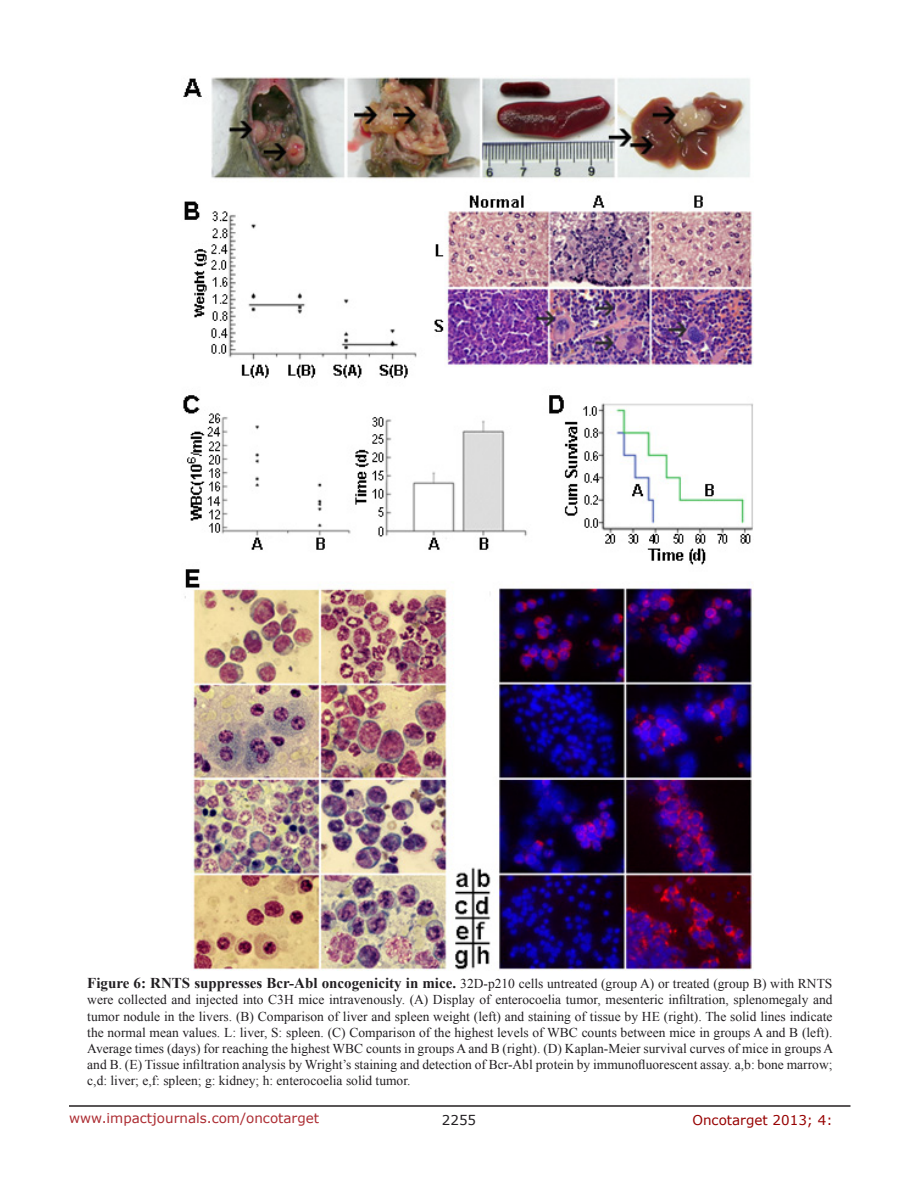
<style>
.page{position:relative;width:918px;height:1188px;background:#fff}
.page>*{position:absolute;margin:0;border:0;box-sizing:border-box;transform-origin:0 0}
.FigureText{font:13.5px/16.2px "Times New Roman";color:#221f22;text-align:justify}
.t1{font:13.5px "Verdana";color:#ac2b31}
.t2{font:13.5px "Verdana";color:#970000}
.t3{font:13.5px "Verdana";color:#221f22}
.s1{font-weight:700;font-size:15px}
</style>
<div class="page">
<hr style="left:69px;top:1105px;width:781px;height:2px;background:#231f20">
<img style="left:183px;top:77px;width:571px;height:893px">
<p class="FigureText" style="left:87px;top:975px;width:747px"><span class="s1">Figure 6: RNTS suppresses Bcr-Abl oncogenicity in mice.</span> 32D-p210 cells untreated (group A) or treated (group B) with RNTS were collected and injected into C3H mice intravenously. (A) Display of enterocoelia tumor, mesenteric infiltration, splenomegaly and tumor nodule in the livers. (B) Comparison of liver and spleen weight (left) and staining of tissue by HE (right). The solid lines indicate the normal mean values. L: liver, S: spleen. (C) Comparison of the highest levels of WBC counts between mice in groups A and B (left).<br>Average times (days) for reaching the highest WBC counts in groups A and B (right). (D) Kaplan-Meier survival curves of mice in groups A and B. (E) Tissue infiltration analysis by Wright’s staining and detection of Bcr-Abl protein by immunofluorescent assay. a,b: bone marrow; c,d: liver; e,f: spleen; g: kidney; h: enterocoelia solid tumor.</p>
<p class="t1" style="left:69px;top:1109px;width:252px">www.impactjournals.com/oncotarget</p>
<p class="t3" style="left:442px;top:1111px;width:36px">2255</p>
<p class="t2" style="left:692px;top:1111px;width:142px">Oncotarget 2013; 4:</p>
</div>
